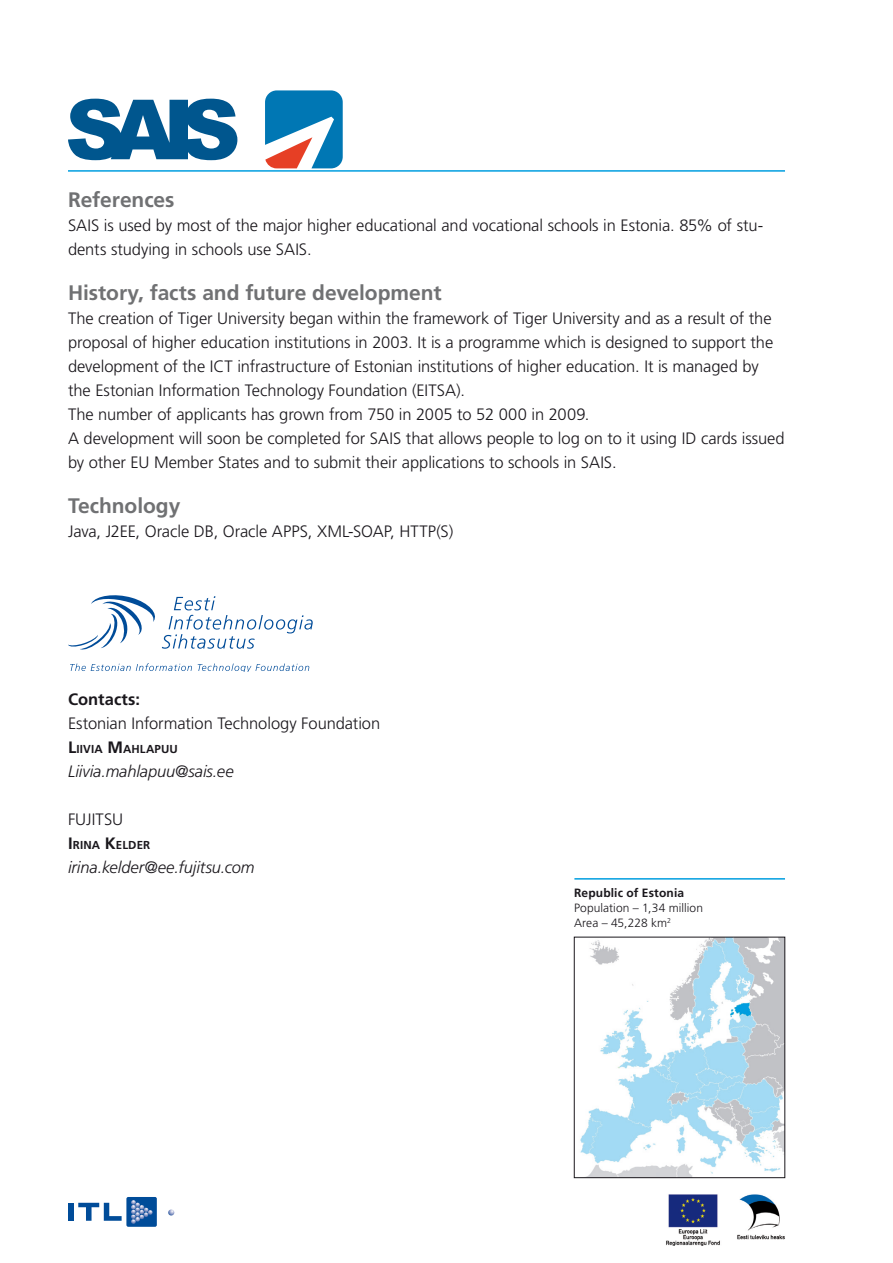
<style>
.page{position:relative;width:893px;height:1263px;background:#fff}
.page>*{position:absolute;margin:0;border:0;box-sizing:border-box;transform-origin:0 0}
.t1{font:700 21px "Frutiger LT Std";letter-spacing:-.005em;color:#707173}
.t2{font:300 16.5px/24px "Frutiger LT Std";letter-spacing:-.005em;color:#1a171c}
.t3{font:italic 300 16.5px "Frutiger LT Std";letter-spacing:-.005em;color:#1a171c}
.t4{font:700 16.5px "Frutiger LT Std";color:#1a171c}
.t5{font:300 12px/15px "Frutiger LT Std";letter-spacing:.005em;color:#1a171c}
.t6{font:700 12px "Frutiger LT Std";letter-spacing:.015em;color:#1a171c}
.t7{font:700 11.55px "Frutiger LT Std";letter-spacing:.01em;color:#1a171c}
.s1{font-size:16.5px}
</style>
<div class="page">
<div style="left:126px;top:1197px;width:31px;height:30px;background:#004c99;border-radius:2px"></div>
<svg style="left:131px;top:1200px;width:22px;height:24px"></svg>
<svg style="left:168px;top:1209px;width:6px;height:7px"></svg>
<div style="left:68px;top:1203px;width:5px;height:18px;background:#004c99"></div>
<svg style="left:78px;top:1203px;width:44px;height:18px"></svg>
<img style="left:666px;top:1178px;width:119px;height:68px">
<img style="left:580px;top:939px;width:203px;height:237px">
<div style="left:574px;top:937px;width:211px;height:241px;border:1px solid #1a171c"></div>
<hr style="left:574px;top:878px;width:211px;height:2px;background:#009ee0">
<hr style="left:68px;top:170px;width:717px;height:2px;background:#009ee0">
<svg style="left:68px;top:595px;width:245px;height:55px"></svg>
<svg style="left:70px;top:663px;width:122px;height:8px"></svg>
<svg style="left:198px;top:664px;width:111px;height:7px"></svg>
<svg style="left:265px;top:90px;width:78px;height:78px"></svg>
<svg style="left:68px;top:99px;width:169px;height:61px"></svg>
<p class="t1" style="left:68px;top:191px;width:108px">References</p>
<p class="t2" style="left:68px;top:214px;width:697px">SAIS is used by most of the major higher educational and vocational schools in Estonia. 85% of stu&shy;dents studying in schools use SAIS.</p>
<p class="t1" style="left:68px;top:284px;width:375px">History, facts and future development</p>
<p class="t2" style="left:68px;top:307px;width:718px">The creation of Tiger University began within the framework of Tiger University and as a result of the proposal of higher education institutions in 2003. It is a programme which is designed to support the development of the ICT infrastructure of Estonian institutions of higher education. It is managed by the Estonian Information Technology Foundation (EITSA).<br>The number of applicants has grown from 750 in 2005 to 52 000 in 2009.<br>A development will soon be completed for SAIS that allows people to log on to it using ID cards issued by other EU Member States and to submit their applications to schools in SAIS.</p>
<p class="t1" style="left:68px;top:497px;width:114px">Technology</p>
<p class="t2" style="left:68px;top:520px;width:387px">Java, J2EE, Oracle DB, Oracle APPS, XML-SOAP, HTTP(S)</p>
<p class="t4" style="left:68px;top:693px;width:74px">Contacts:</p>
<p class="t2" style="left:68px;top:712px;width:314px">Estonian Information Technology Foundation</p>
<p class="t7" style="left:68px;top:744px;width:111px"><span class="s1">L</span>IIVIA <span class="s1">M</span>AHLAPUU</p>
<p class="t3" style="left:68px;top:765px;width:167px">Liivia.mahlapuu@sais.ee</p>
<p class="t2" style="left:68px;top:808px;width:57px">FUJITSU</p>
<p class="t7" style="left:68px;top:840px;width:84px"><span class="s1">I</span>RINA <span class="s1">K</span>ELDER</p>
<p class="t3" style="left:68px;top:861px;width:188px">irina.kelder@ee.fujitsu.com</p>
<p class="t6" style="left:574px;top:888px;width:112px">Republic of Estonia</p>
<p class="t5" style="left:574px;top:901px;width:130px">Population – 1,34 million<br>Area – 45,228 km<sup>2</sup></p>
</div>
